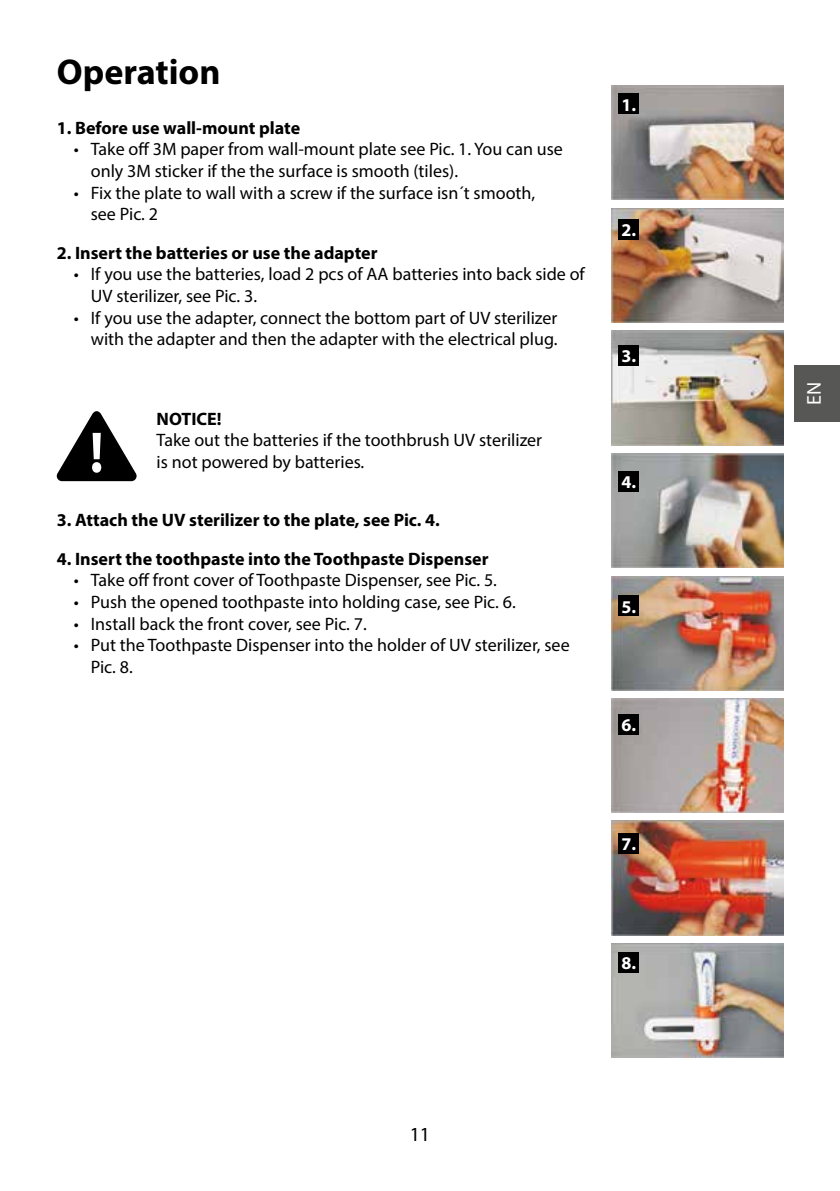
<style>
.page{position:relative;width:840px;height:1191px;background:#fff}
.page>*{position:absolute;margin:0;border:0;box-sizing:border-box;transform-origin:0 0}
.t1{font:700 36px "Myriad Pro";color:#000}
.t2{font:20px "Myriad Pro";color:#000}
.t3{font:20px "Myriad Pro";color:#fff}
.t4{font:18px/21.6px "Myriad Pro";color:#000}
.t5{font:700 18px "Myriad Pro";color:#000}
.t6{font:700 18px "Myriad Pro";color:#fff}
</style>
<div class="page">
<img style="left:611px;top:86px;width:171px;height:114px">
<div style="left:618px;top:93px;width:21px;height:21px;background:#000"></div>
<img style="left:611px;top:208px;width:171px;height:114px">
<div style="left:618px;top:219px;width:21px;height:21px;background:#000"></div>
<img style="left:611px;top:331px;width:171px;height:114px">
<div style="left:618px;top:345px;width:21px;height:20px;background:#000"></div>
<img style="left:611px;top:453px;width:171px;height:115px">
<div style="left:618px;top:471px;width:21px;height:20px;background:#000"></div>
<img style="left:611px;top:576px;width:171px;height:114px">
<div style="left:618px;top:595px;width:21px;height:21px;background:#000"></div>
<img style="left:611px;top:699px;width:171px;height:113px">
<div style="left:618px;top:714px;width:21px;height:20px;background:#000"></div>
<img style="left:611px;top:821px;width:171px;height:114px">
<div style="left:618px;top:833px;width:21px;height:20px;background:#000"></div>
<img style="left:611px;top:943px;width:171px;height:114px">
<div style="left:618px;top:952px;width:21px;height:21px;background:#000"></div>
<div style="left:794px;top:365px;width:45px;height:57px;background:#575756"></div>
<svg style="left:57px;top:411px;width:79px;height:70px"></svg>
<h1 class="t1" style="left:57px;top:48px;width:165px">Operation</h1>
<p class="t5" style="left:57px;top:116px;width:245px">1. Before use wall-mount plate</p>
<p class="t4" style="left:91px;top:138px;width:473px;text-indent:-17px">• Take off 3M paper from wall-mount plate see Pic. 1. You can use only 3M sticker if the the surface is smooth (tiles).</p>
<p class="t4" style="left:91px;top:181px;width:445px;text-indent:-17px">• Fix the plate to wall with a screw if the surface isn´t smooth, see Pic. 2</p>
<p class="t5" style="left:57px;top:241px;width:322px">2. Insert the batteries or use the adapter</p>
<p class="t4" style="left:91px;top:263px;width:495px;text-indent:-17px">• If you use the batteries, load 2 pcs of AA batteries into back side of<br>UV sterilizer, see Pic. 3.</p>
<p class="t4" style="left:74px;top:306px;width:485px;text-align:right">• If you use the adapter, connect the bottom part of UV sterilizer with the adapter and then the adapter with the electrical plug.</p>
<p class="t5" style="left:156px;top:407px;width:66px">NOTICE!</p>
<p class="t4" style="left:156px;top:429px;width:387px">Take out the batteries if the toothbrush UV sterilizer is not powered by batteries.</p>
<p class="t5" style="left:57px;top:508px;width:384px">3. Attach the UV sterilizer to the plate, see Pic. 4.</p>
<p class="t5" style="left:57px;top:547px;width:433px">4. Insert the toothpaste into the Toothpaste Dispenser</p>
<p class="t4" style="left:74px;top:569px;width:424px">• Take off front cover of Toothpaste Dispenser, see Pic. 5.</p>
<p class="t4" style="left:74px;top:591px;width:443px">• Push the opened toothpaste into holding case, see Pic. 6.</p>
<p class="t4" style="left:74px;top:612px;width:294px">• Install back the front cover, see Pic. 7.</p>
<p class="t4" style="left:91px;top:634px;width:480px;text-indent:-17px">• Put the Toothpaste Dispenser into the holder of UV sterilizer, see<br>Pic. 8.</p>
<p class="t6" style="left:621px;top:93px;width:16px">1.</p>
<p class="t6" style="left:621px;top:218px;width:16px">2.</p>
<p class="t6" style="left:621px;top:344px;width:16px">3.</p>
<p class="t6" style="left:621px;top:470px;width:16px">4.</p>
<p class="t6" style="left:621px;top:595px;width:16px">5.</p>
<p class="t6" style="left:621px;top:713px;width:16px">6.</p>
<p class="t6" style="left:621px;top:832px;width:16px">7.</p>
<p class="t6" style="left:621px;top:951px;width:16px">8.</p>
<p class="t2" style="left:409px;top:1122px;width:22px">11</p>
<p class="t3" style="left:801px;top:405px;width:24px;rotate:-90deg">EN</p>
</div>
